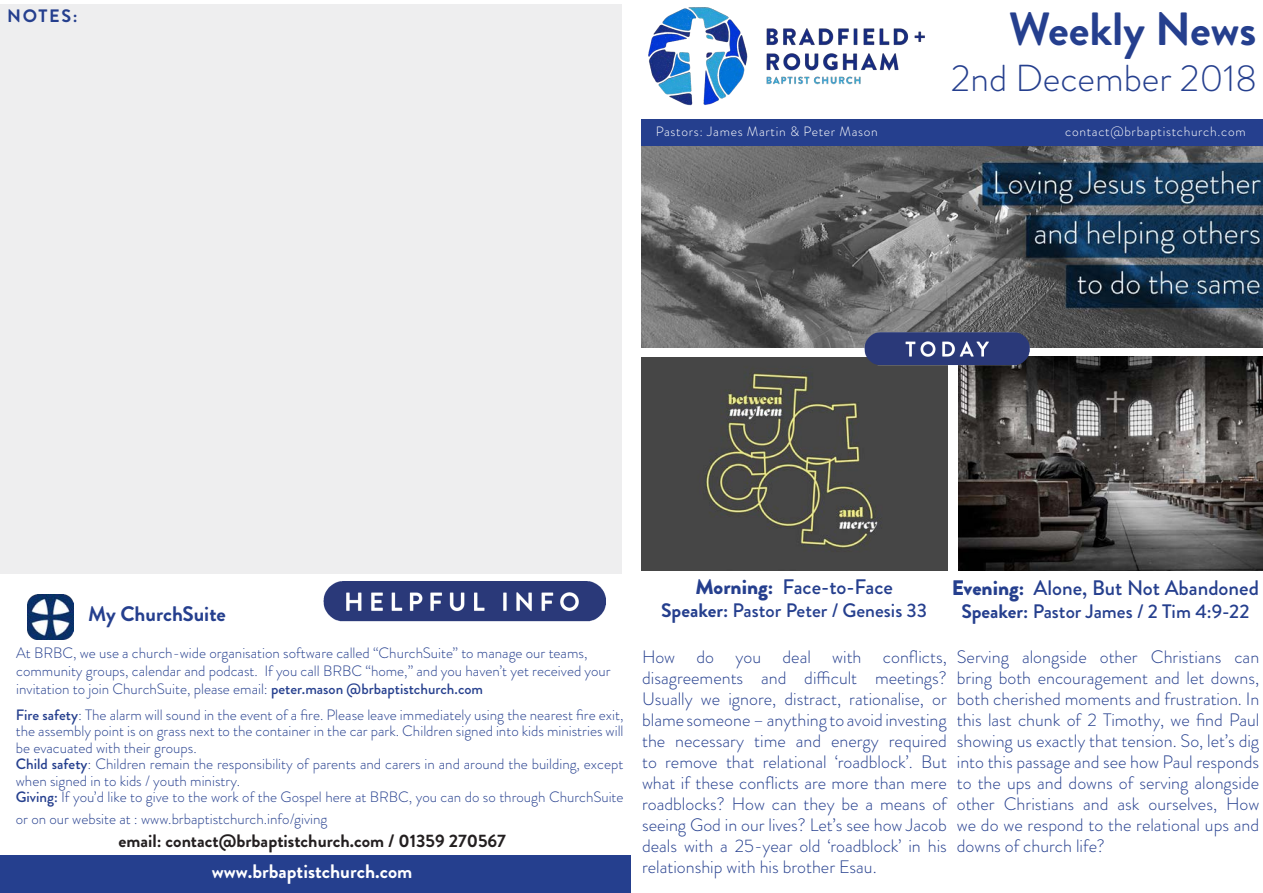
<style>
.page{position:relative;width:1263px;height:893px;background:#fff}
.page>*{position:absolute;margin:0;border:0;box-sizing:border-box;transform-origin:0 0}
.t1{font:700 46.5px "Brandon Grotesque";color:#253f8e}
.t2{font:300 37.5px "Brandon Grotesque";color:#253f8e}
.t3{font:500 21px "Brandon Grotesque";color:#253f8e}
.t4{font:700 21px "Brandon Grotesque";color:#253f8e}
.t5{font:500 19.5px "Brandon Grotesque";color:#253f8e}
.t6{font:700 19.5px "Brandon Grotesque";color:#fff}
.t7{font:300 18px/21px "Brandon Grotesque";color:#253f8e;text-align:justify}
.t8{font:700 18px "Brandon Grotesque";color:#231f20}
.t9{font:700 18px "Brandon Grotesque";letter-spacing:.09em;color:#253f8e}
.t10{font:300 15px/16.5px "Brandon Grotesque";color:#253f8e}
.t11{font:300 13.5px "Brandon Grotesque";letter-spacing:.05em;color:#fff}
.s1{font-weight:500}
.s2{font-weight:900}
.s3{font-weight:700}
</style>
<div class="page">
<img style="left:642px;top:357px;width:306px;height:214px">
<img style="left:648px;top:7px;width:277px;height:99px">
<img style="left:958px;top:356px;width:305px;height:215px">
<img style="left:642px;top:146px;width:621px;height:201px">
<img style="left:817px;top:320px;width:255px;height:55px">
<div style="left:642px;top:120px;width:621px;height:26px;background:#253f8e"></div>
<div style="left:0;top:4px;width:621px;height:570px;background:#eeeeef"></div>
<div style="left:0;top:855px;width:631px;height:38px;background:#253f8e"></div>
<img style="left:323px;top:567px;width:299px;height:55px">
<img style="left:27px;top:594px;width:46px;height:45px">
<p class="t9" style="left:7px;top:3px;width:72px">NOTES:</p>
<p class="t1" style="left:1009px;top:-4px;width:249px">Weekly News</p>
<p class="t2" style="left:951px;top:53px;width:308px">2nd December 2018</p>
<p class="t11" style="left:656px;top:122px;width:223px">Pastors: James Martin &amp; Peter Mason</p>
<p class="t11" style="left:1065px;top:122px;width:182px">contact@brbaptistchurch.com</p>
<p class="t4" style="left:88px;top:599px;width:139px">My ChurchSuite</p>
<p class="t10" style="left:16px;top:644px;width:596px;line-height:18px">At BRBC, we use a church-wide organisation software called “ChurchSuite” to manage our teams, community groups, calendar and podcast. If you call BRBC “home,” and you haven’t yet received your invitation to join ChurchSuite, please email: <span class="s1">peter.mason @brbaptistchurch.com</span></p>
<p class="t10" style="left:16px;top:706px;width:609px;text-align:justify"><span class="s1">Fire safety</span>: The alarm will sound in the event of a fire. Please leave immediately using the nearest fire exit, the assembly point is on grass next to the container in the car park. Children signed into kids ministries will be evacuated with their groups.</p>
<p class="t10" style="left:16px;top:756px;width:609px"><span class="s1">Child safety</span>: Children remain the responsibility of parents and carers in and around the building, except when signed in to kids / youth ministry.</p>
<p class="t10" style="left:16px;top:786px;width:609px;line-height:21.6px"><span class="s1">Giving:</span> If you’d like to give to the work of the Gospel here at BRBC, you can do so through ChurchSuite or on our website at : www.brbaptistchurch.info/giving</p>
<p class="t8" style="left:118px;top:828px;width:389px">email: contact@brbaptistchurch.com / 01359 270567</p>
<p class="t6" style="left:212px;top:858px;width:202px">www.brbaptistchurch.com</p>
<p class="t3" style="left:695px;top:572px;width:199px"><span class="s2">Morning:</span> Face-to-Face</p>
<p class="t5" style="left:661px;top:597px;width:267px"><span class="s3">Speaker:</span> Pastor Peter / Genesis 33</p>
<p class="t3" style="left:952px;top:573px;width:309px"><span class="s2">Evening:</span> Alone, But Not Abandoned</p>
<p class="t5" style="left:961px;top:598px;width:290px"><span class="s3">Speaker:</span> Pastor James / 2 Tim 4:9-22</p>
<p class="t7" style="left:642px;top:646px;width:306px">How do you deal with conflicts, disagreements and difficult meetings?<br>Usually we ignore, distract, rationalise, or blame someone – anything to avoid investing the necessary time and energy required to remove that relational ‘roadblock’. But what if these conflicts are more than mere roadblocks? How can they be a means of seeing God in our lives? Let’s see how Jacob deals with a 25-year old ‘roadblock’ in his relationship with his brother Esau.</p>
<p class="t7" style="left:957px;top:646px;width:304px">Serving alongside other Christians can bring both encouragement and let downs, both cherished moments and frustration. In this last chunk of 2 Timothy, we find Paul showing us exactly that tension. So, let’s dig into this passage and see how Paul responds to the ups and downs of serving alongside other Christians and ask ourselves, How we do we respond to the relational ups and downs of church life?</p>
</div>
